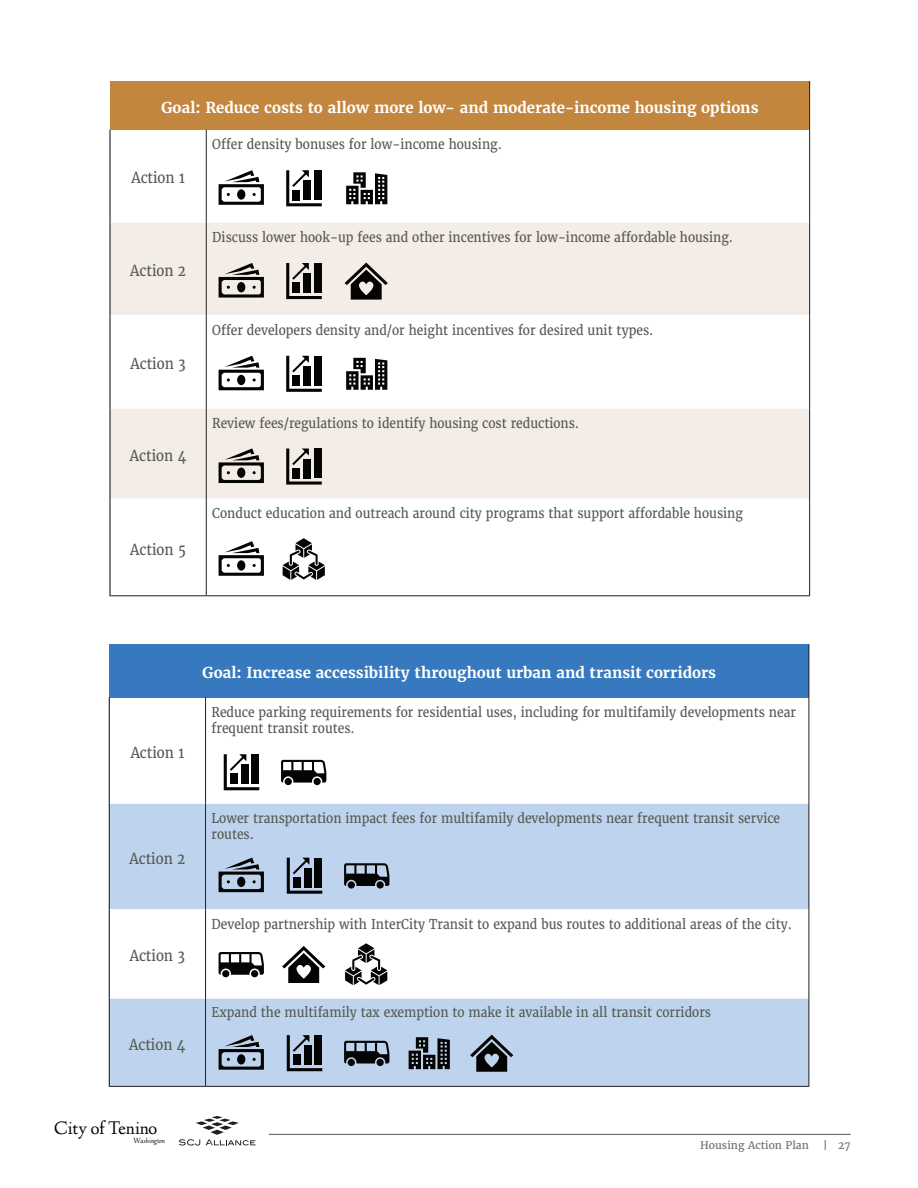
<style>
.page{position:relative;width:918px;height:1188px;background:#fff}
.page>*{position:absolute;margin:0;border:0;box-sizing:border-box;transform-origin:0 0}
.t1{font:18.9px "Linden Hill";color:#040503}
.t2{font:700 15px "Merriweather";color:#fff}
.t3{font:15px "Merriweather";color:#555c55;scale:.9 1}
.t4{font:13.5px/16.2px "Merriweather";color:#555c55;scale:.9 1}
.t5{font:10.5px "Merriweather";letter-spacing:.005em;color:#6c6d70}
.t6{font:italic 7.65px "Linden Hill";color:#040503}
</style>
<div class="page">
<hr style="left:269px;top:1134px;width:581px;height:1px;background:#57585a">
<svg style="left:179px;top:1116px;width:77px;height:30px"></svg>
<div style="left:110px;top:81px;width:700px;height:49px;background:#c2863f"></div>
<div style="left:111px;top:223px;width:698px;height:92px;background:#f4ece6"></div>
<div style="left:111px;top:409px;width:698px;height:90px;background:#f4ece6"></div>
<hr style="left:111px;top:222px;width:95px;height:1px;background:#f9f9fb">
<hr style="left:207px;top:222px;width:602px;height:1px;background:#f9f9fb">
<hr style="left:111px;top:408px;width:95px;height:1px;background:#f9f9fb">
<hr style="left:207px;top:408px;width:602px;height:1px;background:#f9f9fb">
<hr style="left:109px;top:595px;width:97px;height:1px;background:#231f20">
<hr style="left:206px;top:595px;width:604px;height:1px;background:#231f20">
<hr style="left:109px;top:130px;width:2px;height:92px;background:#231f20">
<hr style="left:109px;top:222px;width:2px;height:93px;background:#231f20">
<hr style="left:109px;top:315px;width:2px;height:93px;background:#231f20">
<hr style="left:109px;top:408px;width:2px;height:91px;background:#231f20">
<hr style="left:109px;top:499px;width:2px;height:96px;background:#231f20">
<hr style="left:809px;top:81px;width:1px;height:49px;background:#231f20">
<hr style="left:206px;top:130px;width:1px;height:92px;background:#231f20">
<hr style="left:809px;top:130px;width:1px;height:92px;background:#231f20">
<hr style="left:206px;top:222px;width:1px;height:93px;background:#231f20">
<hr style="left:809px;top:222px;width:1px;height:93px;background:#231f20">
<hr style="left:206px;top:315px;width:1px;height:93px;background:#231f20">
<hr style="left:809px;top:315px;width:1px;height:93px;background:#231f20">
<hr style="left:206px;top:408px;width:1px;height:91px;background:#231f20">
<hr style="left:809px;top:408px;width:1px;height:91px;background:#231f20">
<hr style="left:206px;top:499px;width:1px;height:96px;background:#231f20">
<hr style="left:809px;top:499px;width:1px;height:96px;background:#231f20">
<svg style="left:219px;top:170px;width:45px;height:35px"></svg>
<svg style="left:219px;top:263px;width:45px;height:35px;background:#999590"></svg>
<svg style="left:219px;top:356px;width:45px;height:34px"></svg>
<svg style="left:219px;top:448px;width:45px;height:35px;background:#9a9591"></svg>
<svg style="left:219px;top:541px;width:45px;height:35px"></svg>
<svg style="left:286px;top:170px;width:36px;height:36px"></svg>
<svg style="left:286px;top:263px;width:36px;height:36px"></svg>
<svg style="left:286px;top:356px;width:36px;height:36px"></svg>
<svg style="left:286px;top:449px;width:36px;height:36px"></svg>
<svg style="left:346px;top:172px;width:41px;height:32px"></svg>
<svg style="left:346px;top:358px;width:41px;height:32px"></svg>
<svg style="left:345px;top:263px;width:43px;height:37px;background:#837f7b"></svg>
<svg style="left:283px;top:538px;width:42px;height:42px"></svg>
<svg style="left:224px;top:754px;width:35px;height:36px"></svg>
<svg style="left:282px;top:946px;width:43px;height:37px"></svg>
<svg style="left:345px;top:943px;width:42px;height:42px"></svg>
<div style="left:109px;top:644px;width:700px;height:53px;background:#3779be"></div>
<div style="left:110px;top:804px;width:699px;height:105px;background:#bed3ed"></div>
<div style="left:110px;top:999px;width:699px;height:87px;background:#bed3ed"></div>
<hr style="left:110px;top:803px;width:95px;height:1px;background:#f9f9fb">
<hr style="left:206px;top:803px;width:603px;height:1px;background:#f9f9fb">
<hr style="left:110px;top:998px;width:95px;height:1px;background:#f9f9fb">
<hr style="left:206px;top:998px;width:603px;height:1px;background:#f9f9fb">
<hr style="left:109px;top:1086px;width:97px;height:1px;background:#231f20">
<hr style="left:206px;top:1086px;width:603px;height:1px;background:#231f20">
<hr style="left:109px;top:697px;width:1px;height:107px;background:#231f20">
<hr style="left:109px;top:804px;width:1px;height:106px;background:#231f20">
<hr style="left:109px;top:910px;width:1px;height:88px;background:#231f20">
<hr style="left:109px;top:998px;width:1px;height:88px;background:#231f20">
<hr style="left:809px;top:644px;width:1px;height:53px;background:#231f20">
<hr style="left:205px;top:697px;width:1px;height:107px;background:#231f20">
<hr style="left:809px;top:697px;width:1px;height:107px;background:#231f20">
<hr style="left:205px;top:804px;width:1px;height:106px;background:#231f20">
<hr style="left:809px;top:804px;width:1px;height:106px;background:#231f20">
<hr style="left:205px;top:910px;width:1px;height:88px;background:#231f20">
<hr style="left:809px;top:910px;width:1px;height:88px;background:#231f20">
<hr style="left:205px;top:998px;width:1px;height:88px;background:#231f20">
<hr style="left:809px;top:998px;width:1px;height:88px;background:#231f20">
<svg style="left:281px;top:760px;width:45px;height:23px"></svg>
<div style="left:314px;top:778px;width:7px;height:7px;background:#040503;border-radius:50%"></div>
<div style="left:285px;top:778px;width:7px;height:7px;background:#040503;border-radius:50%"></div>
<svg style="left:219px;top:952px;width:45px;height:23px"></svg>
<div style="left:251px;top:970px;width:7px;height:7px;background:#040503;border-radius:50%"></div>
<div style="left:222px;top:970px;width:7px;height:7px;background:#040503;border-radius:50%"></div>
<svg style="left:287px;top:858px;width:35px;height:36px"></svg>
<svg style="left:287px;top:1035px;width:35px;height:36px"></svg>
<svg style="left:344px;top:863px;width:45px;height:23px"></svg>
<div style="left:377px;top:881px;width:7px;height:8px;background:#040503;border-radius:50%"></div>
<div style="left:348px;top:881px;width:7px;height:8px;background:#040503;border-radius:50%"></div>
<svg style="left:344px;top:1041px;width:45px;height:23px"></svg>
<div style="left:377px;top:1059px;width:7px;height:7px;background:#040503;border-radius:50%"></div>
<div style="left:348px;top:1059px;width:7px;height:7px;background:#040503;border-radius:50%"></div>
<svg style="left:219px;top:858px;width:45px;height:34px;background:#778493"></svg>
<svg style="left:219px;top:1035px;width:45px;height:35px;background:#788595"></svg>
<svg style="left:409px;top:1037px;width:41px;height:32px"></svg>
<svg style="left:470px;top:1035px;width:43px;height:37px;background:#66727f"></svg>
<p class="t2" style="left:161px;top:98px;width:599px">Goal: Reduce costs to allow more low- and moderate-income housing options</p>
<p class="t3" style="left:131px;top:169px;width:61px">Action 1</p>
<p class="t3" style="left:130px;top:262px;width:63px">Action 2</p>
<p class="t3" style="left:131px;top:354px;width:63px">Action 3</p>
<p class="t3" style="left:130px;top:446px;width:64px">Action 4</p>
<p class="t3" style="left:130px;top:540px;width:63px">Action 5</p>
<p class="t4" style="left:212px;top:136px;width:323px">Offer density bonuses for low-income housing.</p>
<p class="t4" style="left:212px;top:229px;width:580px">Discuss lower hook-up fees and other incentives for low-income affordable housing.</p>
<p class="t4" style="left:212px;top:322px;width:492px">Offer developers density and/or height incentives for desired unit types.</p>
<p class="t4" style="left:212px;top:415px;width:409px">Review fees/regulations to identify housing cost reductions.</p>
<p class="t4" style="left:212px;top:505px;width:591px">Conduct education and outreach around city programs that support affordable housing</p>
<p class="t3" style="left:131px;top:743px;width:61px">Action 1</p>
<p class="t2" style="left:202px;top:663px;width:515px">Goal: Increase accessibility throughout urban and transit corridors</p>
<p class="t4" style="left:212px;top:704px;width:651px">Reduce parking requirements for residential uses, including for multifamily developments near frequent transit routes.</p>
<p class="t3" style="left:130px;top:849px;width:63px">Action 2</p>
<p class="t3" style="left:130px;top:947px;width:63px">Action 3</p>
<p class="t3" style="left:129px;top:1035px;width:64px">Action 4</p>
<p class="t4" style="left:212px;top:810px;width:633px">Lower transportation impact fees for multifamily developments near frequent transit service routes.</p>
<p class="t4" style="left:212px;top:916px;width:646px">Develop partnership with InterCity Transit to expand bus routes to additional areas of the city.</p>
<p class="t4" style="left:212px;top:1005px;width:557px">Expand the multifamily tax exemption to make it available in all transit corridors</p>
<h1 class="t1" style="left:54px;top:1117px;width:105px">City of Tenino</h1>
<p class="t6" style="left:134px;top:1136px;width:33px">Washington</p>
<p class="t5" style="left:700px;top:1138px;width:110px">Housing Action Plan</p>
<p class="t5" style="left:823px;top:1138px;width:29px">| 27</p>
</div>
